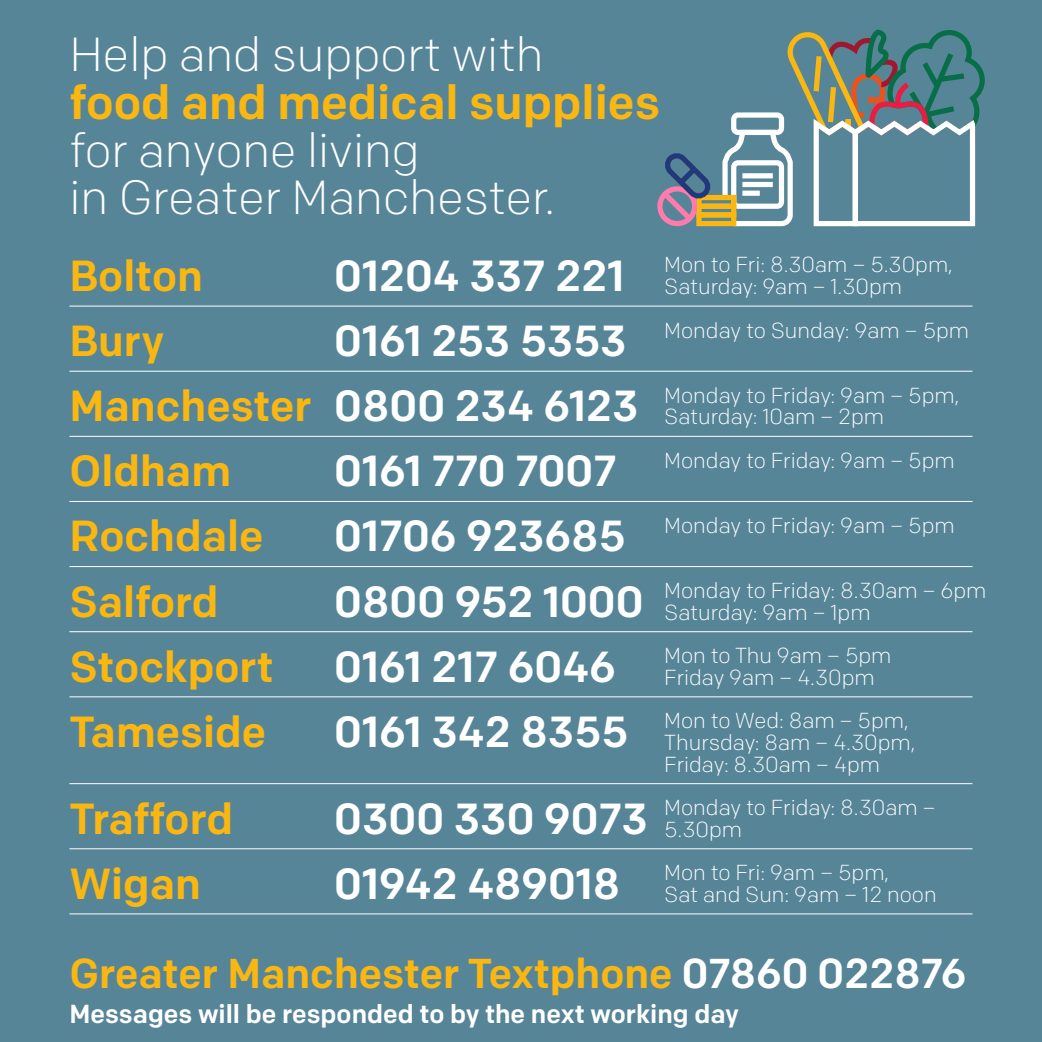
<style>
.page{position:relative;width:1042px;height:1042px;background:#578598}
.page>*{position:absolute;margin:0;border:0;box-sizing:border-box;transform-origin:0 0}
.t1{font:300 47.77px/47.8px "Colfax";color:#fff}
.t2{font:500 47.77px "Colfax";color:#fab712}
.t3{font:500 43.4px/65.1px "Colfax";color:#fff}
.t4{font:500 43.4px/65.1px "Colfax";color:#fab712}
.t5{font:500 41.65px "Colfax";color:#fab712}
.t6{font:500 26.07px "Colfax";color:#fff}
.t7{font:300 21.7px/21.7px "Colfax";color:#fff}
.s1{color:#fff}
</style>
<div class="page">
<svg style="left:657px;top:29px;width:328px;height:198px"></svg>
<hr style="left:69px;top:306px;width:903px;height:1px;background:#fff">
<hr style="left:69px;top:371px;width:903px;height:1px;background:#fff">
<hr style="left:69px;top:436px;width:903px;height:1px;background:#fff">
<hr style="left:69px;top:501px;width:903px;height:1px;background:#fff">
<hr style="left:69px;top:566px;width:903px;height:1px;background:#fff">
<hr style="left:69px;top:631px;width:903px;height:1px;background:#fff">
<hr style="left:69px;top:696px;width:903px;height:1px;background:#fff">
<hr style="left:69px;top:783px;width:903px;height:1px;background:#fff">
<hr style="left:69px;top:848px;width:903px;height:1px;background:#fff">
<hr style="left:69px;top:913px;width:903px;height:1px;background:#fff">
<h1 class="t1" style="left:69px;top:30px;width:476px">Help and support with</h1>
<h1 class="t2" style="left:69px;top:73px;width:592px">food and medical supplies</h1>
<h1 class="t1" style="left:69px;top:126px;width:487px">for anyone living<br>in Greater Manchester.</h1>
<h2 class="t4" style="left:69px;top:243px;width:243px">Bolton<br>Bury<br>Manchester<br>Oldham<br>Rochdale<br>Salford<br>Stockport<br>Tameside</h2>
<h2 class="t4" style="left:69px;top:785px;width:165px">Trafford<br>Wigan</h2>
<h2 class="t3" style="left:334px;top:243px;width:311px">01204 337 221<br>0161 253 5353<br>0800 234 6123<br>0161 770 7007<br>01706 923685<br>0800 952 1000<br>0161 217 6046<br>0161 342 8355</h2>
<h2 class="t3" style="left:334px;top:785px;width:315px">0300 330 9073<br>01942 489018</h2>
<p class="t7" style="left:664px;top:254px;width:290px">Mon to Fri: 8.30am – 5.30pm,<br>Saturday: 9am – 1.30pm</p>
<p class="t7" style="left:664px;top:319px;width:306px">Monday to Sunday: 9am – 5pm</p>
<p class="t7" style="left:664px;top:384px;width:297px">Monday to Friday: 9am – 5pm,<br>Saturday: 10am – 2pm</p>
<p class="t7" style="left:664px;top:449px;width:292px">Monday to Friday: 9am – 5pm</p>
<p class="t7" style="left:664px;top:514px;width:292px">Monday to Friday: 9am – 5pm</p>
<p class="t7" style="left:664px;top:579px;width:324px">Monday to Friday: 8.30am – 6pm<br>Saturday: 9am – 1pm</p>
<p class="t7" style="left:664px;top:644px;width:229px">Mon to Thu 9am – 5pm<br>Friday 9am – 4.30pm</p>
<p class="t7" style="left:664px;top:710px;width:253px">Mon to Wed: 8am – 5pm,<br>Thursday: 8am – 4.30pm,<br>Friday: 8.30am – 4pm</p>
<p class="t7" style="left:664px;top:796px;width:273px">Monday to Friday: 8.30am –<br>5.30pm</p>
<p class="t7" style="left:664px;top:861px;width:274px">Mon to Fri: 9am – 5pm,<br>Sat and Sun: 9am – 12 noon</p>
<h3 class="t5" style="left:69px;top:948px;width:898px">Greater Manchester Textphone <span class="s1">07860 022876</span></h3>
<p class="t6" style="left:69px;top:998px;width:671px">Messages will be responded to by the next working day</p>
</div>
